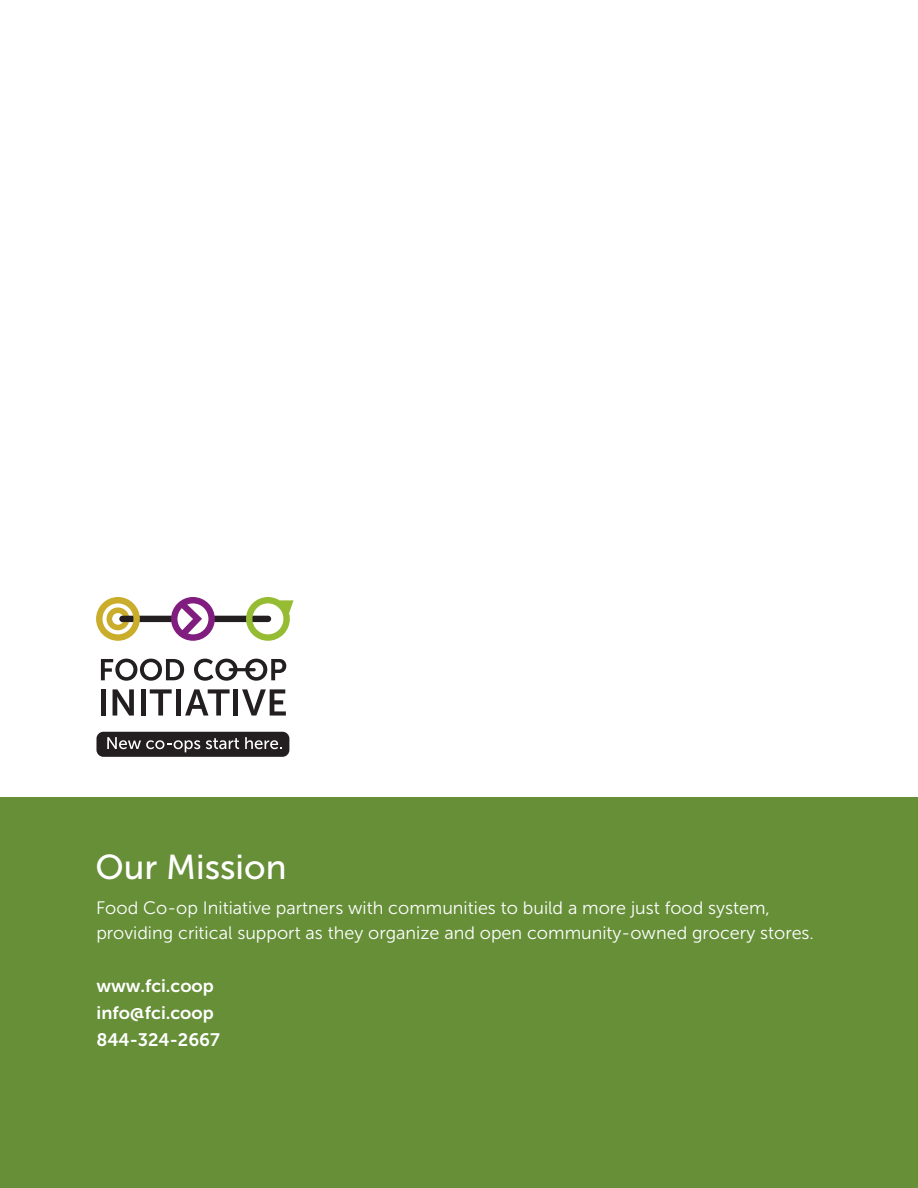
<style>
.page{position:relative;width:918px;height:1188px;background:#fff}
.page>*{position:absolute;margin:0;border:0;box-sizing:border-box;transform-origin:0 0}
.t1{font:34.5px "Museo Sans 500";color:#fff}
.t2{font:18px/25.5px "Museo Sans 300";color:#fff}
.t3{font:18px/27px "Museo Sans 700";color:#fff}
</style>
<div class="page">
<div style="left:0;top:797px;width:918px;height:391px;background:#668f38"></div>
<div style="left:96px;top:732px;width:193px;height:25px;background:#231f20;border-radius:7px"></div>
<div style="left:119px;top:616px;width:57px;height:6px;background:#231f20;border-radius:3px"></div>
<div style="left:210px;top:616px;width:61px;height:6px;background:#231f20;border-radius:3px"></div>
<svg style="left:96px;top:597px;width:44px;height:44px"></svg>
<svg style="left:101px;top:659px;width:83px;height:22px"></svg>
<svg style="left:194px;top:659px;width:44px;height:22px"></svg>
<svg style="left:245px;top:659px;width:41px;height:22px"></svg>
<div style="left:101px;top:689px;width:5px;height:27px;background:#231f20"></div>
<svg style="left:113px;top:689px;width:21px;height:27px"></svg>
<div style="left:141px;top:689px;width:5px;height:27px;background:#231f20"></div>
<svg style="left:150px;top:689px;width:22px;height:27px"></svg>
<hr style="left:176px;top:689px;width:4px;height:27px;background:#231f20">
<svg style="left:185px;top:689px;width:45px;height:27px"></svg>
<hr style="left:234px;top:689px;width:4px;height:27px;background:#231f20">
<svg style="left:242px;top:689px;width:44px;height:27px"></svg>
<svg style="left:246px;top:597px;width:48px;height:44px"></svg>
<svg style="left:171px;top:597px;width:44px;height:44px"></svg>
<svg style="left:107px;top:737px;width:93px;height:15px"></svg>
<svg style="left:206px;top:738px;width:33px;height:11px"></svg>
<svg style="left:245px;top:737px;width:37px;height:12px"></svg>
<hr style="left:229px;top:668px;width:27px;height:3px;background:#231f20;border-radius:2px">
<h1 class="t1" style="left:95px;top:849px;width:193px">Our Mission</h1>
<p class="t2" style="left:96px;top:895px;width:720px">Food Co-op Initiative partners with communities to build a more just food system, providing critical support as they organize and open community-owned grocery stores.</p>
<p class="t3" style="left:96px;top:972px;width:125px">www.fci.coop info@fci.coop<br>844-324-2667</p>
</div>
